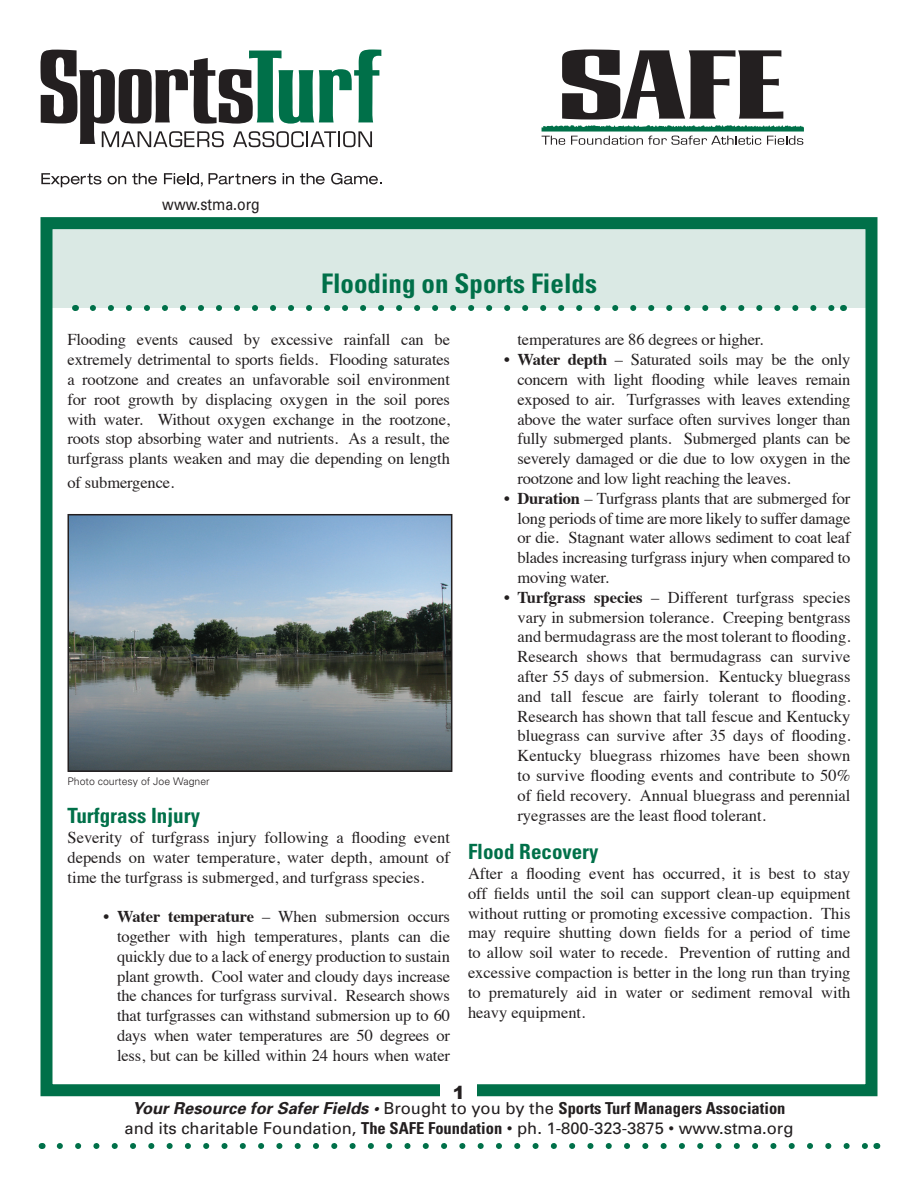
<style>
.page{position:relative;width:918px;height:1188px;background:#fff}
.page>*{position:absolute;margin:0;border:0;box-sizing:border-box;transform-origin:0 0}
.t1{font:700 condensed 27px "Univers";color:#007049}
.t2{font:700 condensed 21px "Univers";color:#007049}
.t3{font:900 18px "Arial";color:#231f20}
.t4{font:16.5px/19.8px "Times";letter-spacing:-.01em;color:#231f20;text-align:justify}
.t5{font:16.5px/19.8px "Univers";color:#231f20;text-align:center}
.t6{font:16.5px "Univers";color:#231f20;scale:.85 1}
.t7{font:300 10.5px "Univers";color:#231f20}
.s1{font-weight:700}
.s2{font-weight:700;font-style:italic}
.s3{font-weight:700;font-stretch:condensed}
</style>
<div class="page">
<div style="left:41px;top:227px;width:836px;height:81px;background:#dae9e4"></div>
<div style="left:40px;top:217px;width:838px;height:879px;border:12px solid #007049"></div>
<svg style="left:41px;top:50px;width:340px;height:97px"></svg>
<svg style="left:41px;top:173px;width:60px;height:14px"></svg>
<svg style="left:108px;top:176px;width:18px;height:8px"></svg>
<svg style="left:132px;top:173px;width:25px;height:11px"></svg>
<svg style="left:164px;top:173px;width:39px;height:14px"></svg>
<svg style="left:209px;top:173px;width:67px;height:11px"></svg>
<svg style="left:283px;top:173px;width:11px;height:11px"></svg>
<svg style="left:300px;top:173px;width:25px;height:11px"></svg>
<svg style="left:331px;top:173px;width:51px;height:11px"></svg>
<svg style="left:562px;top:50px;width:221px;height:69px"></svg>
<svg style="left:542px;top:125px;width:262px;height:20px"></svg>
<div style="left:441px;top:1080px;width:36px;height:25px;background:#fff"></div>
<svg style="left:60px;top:1143px;width:807px;height:6px"></svg>
<img style="left:71px;top:517px;width:378px;height:252px">
<div style="left:68px;top:514px;width:384px;height:258px;border:2px solid #231f20"></div>
<svg style="left:93px;top:305px;width:741px;height:6px"></svg>
<p class="t6" style="left:162px;top:194px;width:116px">www.stma.org</p>
<h1 class="t1" style="left:321px;top:267px;width:277px">Flooding on Sports Fields</h1>
<p class="t4" style="left:68px;top:329px;width:384px">Flooding events caused by excessive rainfall can be extremely detrimental to sports fields. Flooding saturates a rootzone and creates an unfavorable soil environment for root growth by displacing oxygen in the soil pores with water. Without oxygen exchange in the rootzone, roots stop absorbing water and nutrients. As a result, the turfgrass plants weaken and may die depending on length</p>
<p class="t4" style="left:68px;top:471px;width:108px">of submergence.</p>
<p class="t7" style="left:68px;top:774px;width:144px">Photo courtesy of Joe Wagner</p>
<p class="t2" style="left:68px;top:803px;width:134px">Turfgrass Injury</p>
<p class="t4" style="left:68px;top:826px;width:384px">Severity of turfgrass injury following a flooding event depends on water temperature, water depth, amount of time the turfgrass is submerged, and turfgrass species.</p>
<p class="t4" style="left:117px;top:905px;width:335px;text-indent:-13px">• <span class="s1">Water temperature</span> – When submersion occurs together with high temperatures, plants can die quickly due to a lack of energy production to sustain plant growth. Cool water and cloudy days increase the chances for turfgrass survival. Research shows that turfgrasses can withstand submersion up to 60 days when water temperatures are 50 degrees or less, but can be killed within 24 hours when water</p>
<p class="t4" style="left:518px;top:329px;width:247px">temperatures are 86 degrees or higher.</p>
<p class="t4" style="left:518px;top:348px;width:335px;text-indent:-13px">• <span class="s1">Water depth</span> – Saturated soils may be the only concern with light flooding while leaves remain exposed to air. Turfgrasses with leaves extending above the water surface often survives longer than fully submerged plants. Submerged plants can be severely damaged or die due to low oxygen in the rootzone and low light reaching the leaves.</p>
<p class="t4" style="left:518px;top:487px;width:335px;text-indent:-13px">• <span class="s1">Duration</span> – Turfgrass plants that are submerged for long periods of time are more likely to suffer damage or die. Stagnant water allows sediment to coat leaf blades increasing turfgrass injury when compared to moving water.</p>
<p class="t4" style="left:518px;top:586px;width:335px;text-indent:-13px">• <span class="s1">Turfgrass species</span> – Different turfgrass species vary in submersion tolerance. Creeping bentgrass and bermudagrass are the most tolerant to flooding.<br>Research shows that bermudagrass can survive after 55 days of submersion. Kentucky bluegrass and tall fescue are fairly tolerant to flooding.<br>Research has shown that tall fescue and Kentucky bluegrass can survive after 35 days of flooding.<br>Kentucky bluegrass rhizomes have been shown to survive flooding events and contribute to 50% of field recovery. Annual bluegrass and perennial ryegrasses are the least flood tolerant.</p>
<p class="t2" style="left:468px;top:839px;width:132px">Flood Recovery</p>
<p class="t4" style="left:468px;top:862px;width:384px">After a flooding event has occurred, it is best to stay off fields until the soil can support clean-up equipment without rutting or promoting excessive compaction. This may require shutting down fields for a period of time to allow soil water to recede. Prevention of rutting and excessive compaction is better in the long run than trying to prematurely aid in water or sediment removal with heavy equipment.</p>
<p class="t3" style="left:453px;top:1079px;width:14px">1</p>
<p class="t5" style="left:125px;top:1099px;width:670px"><span class="s2">Your Resource for Safer Fields •</span> Brought to you by the <span class="s3">Sports Turf Managers Association </span>and its charitable Foundation, <span class="s3">The SAFE Foundation</span> • ph. 1-800-323-3875 • www.stma.org</p>
</div>
